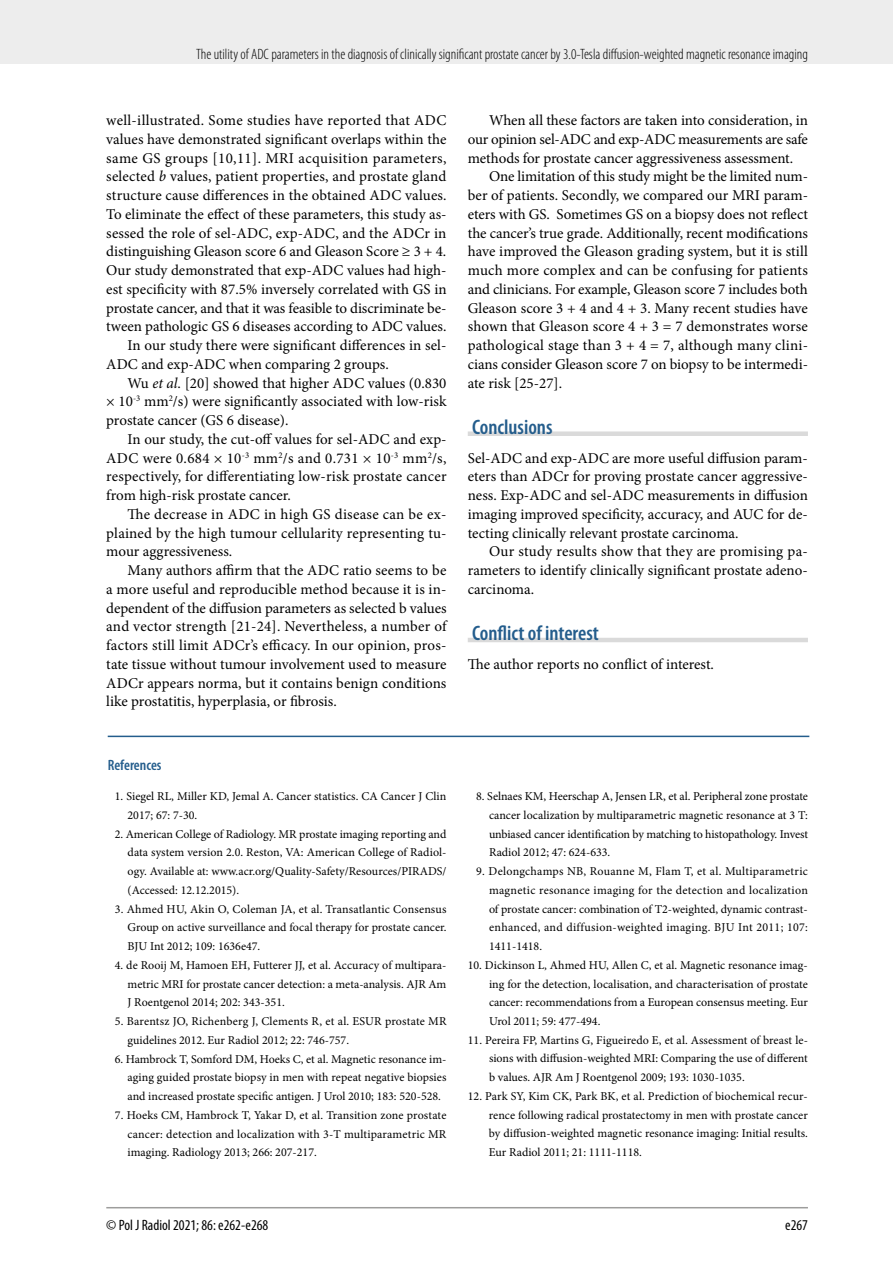
<style>
.page{position:relative;width:893px;height:1263px;background:#fff}
.page>*{position:absolute;margin:0;border:0;box-sizing:border-box;transform-origin:0 0}
.t1{font:600 condensed 21px "Myriad Pro";color:#245d8c}
.t2{font:15px/18.8px "Minion Pro";color:#000;text-align:justify}
.t3{font:300 condensed 15px "Myriad Pro";color:#000}
.t4{font:15px "Minion Pro";letter-spacing:.025em;color:#000}
.t5{font:15px "Minion Pro";letter-spacing:.02em;color:#000}
.t6{font:condensed 15px "Myriad Pro";color:#000}
.t7{font:600 condensed 15px "Myriad Pro";color:#245d8c}
.t8{font:12px/18.8px "Minion Pro";color:#000;text-align:justify}
.s1{font-style:italic}
</style>
<div class="page">
<div style="left:0;top:0;width:893px;height:64px;background:#ededed"></div>
<hr style="left:106px;top:1207px;width:702px;height:1px;background:#9d9d9c">
<div style="left:468px;top:431px;width:340px;height:5px;background:#dadada"></div>
<hr style="left:468px;top:638px;width:340px;height:4px;background:#dadada">
<hr style="left:108px;top:736px;width:701px;height:1px;background:#245d8c">
<p class="t3" style="left:196px;top:45px;width:613px">The utility of ADC parameters in the diagnosis of clinically significant prostate cancer by 3.0-Tesla diffusion-weighted magnetic resonance imaging</p>
<p class="t2" style="left:106px;top:111px;width:342px">well-illustrated. Some studies have reported that ADC</p>
<p class="t2" style="left:106px;top:130px;width:342px">values have demonstrated significant overlaps within the</p>
<p class="t4" style="left:106px;top:148px;width:342px">same GS groups [10,11]. MRI acquisition parameters,</p>
<p class="t2" style="left:106px;top:167px;width:342px">selected <span class="s1">b</span> values, patient properties, and prostate gland</p>
<p class="t2" style="left:106px;top:186px;width:342px">structure cause differences in the obtained ADC values.</p>
<p class="t2" style="left:106px;top:205px;width:342px">To eliminate the effect of these parameters, this study as-</p>
<p class="t2" style="left:106px;top:223px;width:342px">sessed the role of sel-ADC, exp-ADC, and the ADCr in</p>
<p class="t2" style="left:106px;top:242px;width:341px">distinguishing Gleason score 6 and Gleason Score ≥ 3 + 4.</p>
<p class="t2" style="left:106px;top:261px;width:342px">Our study demonstrated that exp-ADC values had high-</p>
<p class="t2" style="left:106px;top:280px;width:342px">est specificity with 87.5% inversely correlated with GS in</p>
<p class="t2" style="left:106px;top:298px;width:342px">prostate cancer, and that it was feasible to discriminate be-</p>
<p class="t2" style="left:106px;top:317px;width:342px">tween pathologic GS 6 diseases according to ADC values.</p>
<p class="t2" style="left:128px;top:336px;width:320px">In our study there were significant differences in sel-</p>
<p class="t2" style="left:106px;top:355px;width:284px">ADC and exp-ADC when comparing 2 groups.</p>
<p class="t2" style="left:128px;top:373px;width:320px">Wu <span class="s1">et al</span>. [20] showed that higher ADC values (0.830</p>
<p class="t2" style="left:106px;top:392px;width:342px">× 10<sup>-3</sup> mm<sup>2</sup>/s) were significantly associated with low-risk</p>
<p class="t2" style="left:106px;top:411px;width:184px">prostate cancer (GS 6 disease).</p>
<p class="t2" style="left:128px;top:430px;width:321px">In our study, the cut-off values for sel-ADC and exp-</p>
<p class="t5" style="left:106px;top:448px;width:342px">ADC were 0.684 × 10<sup>-3</sup> mm<sup>2</sup>/s and 0.731 × 10<sup>-3</sup> mm<sup>2</sup>/s,</p>
<p class="t2" style="left:106px;top:467px;width:342px">respectively, for differentiating low-risk prostate cancer</p>
<p class="t2" style="left:106px;top:486px;width:186px">from high-risk prostate cancer.</p>
<p class="t2" style="left:128px;top:505px;width:320px">The decrease in ADC in high GS disease can be ex-</p>
<p class="t2" style="left:106px;top:523px;width:342px">plained by the high tumour cellularity representing tu-</p>
<p class="t2" style="left:106px;top:542px;width:128px">mour aggressiveness.</p>
<p class="t2" style="left:128px;top:561px;width:320px">Many authors affirm that the ADC ratio seems to be</p>
<p class="t2" style="left:106px;top:580px;width:342px">a more useful and reproducible method because it is in-</p>
<p class="t2" style="left:106px;top:598px;width:342px">dependent of the diffusion parameters as selected b values</p>
<p class="t2" style="left:106px;top:617px;width:342px">and vector strength [21-24]. Nevertheless, a number of</p>
<p class="t2" style="left:106px;top:636px;width:342px">factors still limit ADCr’s efficacy. In our opinion, pros-</p>
<p class="t2" style="left:106px;top:655px;width:342px">tate tissue without tumour involvement used to measure</p>
<p class="t2" style="left:106px;top:673px;width:342px">ADCr appears norma, but it contains benign conditions</p>
<p class="t2" style="left:106px;top:692px;width:232px">like prostatitis, hyperplasia, or fibrosis.</p>
<p class="t7" style="left:108px;top:756px;width:55px">References</p>
<p class="t8" style="left:128px;top:787px;width:320px;text-indent:-13px">1. Siegel RL, Miller KD, Jemal A. Cancer statistics. CA Cancer J Clin<br>2017; 67: 7-30.</p>
<p class="t8" style="left:128px;top:824px;width:321px;text-indent:-13px">2. American College of Radiology. MR prostate imaging reporting and data system version 2.0. Reston, VA: American College of Radiol&shy;ogy. Available at: www.acr.org/Quality-Safety/Resources/PIRADS/ (Accessed: 12.12.2015).</p>
<p class="t8" style="left:128px;top:899px;width:321px;text-indent:-13px">3. Ahmed HU, Akin O, Coleman JA, et al. Transatlantic Consensus Group on active surveillance and focal therapy for prostate cancer.<br>BJU Int 2012; 109: 1636e47.</p>
<p class="t8" style="left:128px;top:956px;width:320px;text-indent:-13px">4. de Rooij M, Hamoen EH, Futterer JJ, et al. Accuracy of multipara&shy;metric MRI for prostate cancer detection: a meta-analysis. AJR Am J Roentgenol 2014; 202: 343-351.</p>
<p class="t8" style="left:128px;top:1012px;width:320px;text-indent:-13px">5. Barentsz JO, Richenberg J, Clements R, et al. ESUR prostate MR guidelines 2012. Eur Radiol 2012; 22: 746-757.</p>
<p class="t8" style="left:128px;top:1049px;width:320px;text-indent:-13px">6. Hambrock T, Somford DM, Hoeks C, et al. Magnetic resonance im&shy;aging guided prostate biopsy in men with repeat negative biopsies and increased prostate specific antigen. J Urol 2010; 183: 520-528.</p>
<p class="t8" style="left:128px;top:1106px;width:320px;text-indent:-13px">7. Hoeks CM, Hambrock T, Yakar D, et al. Transition zone prostate cancer: detection and localization with 3-T multiparametric MR imaging. Radiology 2013; 266: 207-217.</p>
<p class="t2" style="left:489px;top:111px;width:320px">When all these factors are taken into consideration, in</p>
<p class="t2" style="left:468px;top:130px;width:342px">our opinion sel-ADC and exp-ADC measurements are safe</p>
<p class="t2" style="left:468px;top:148px;width:327px">methods for prostate cancer aggressiveness assessment.</p>
<p class="t2" style="left:489px;top:167px;width:320px">One limitation of this study might be the limited num-</p>
<p class="t2" style="left:468px;top:186px;width:342px">ber of patients. Secondly, we compared our MRI param-</p>
<p class="t2" style="left:468px;top:205px;width:342px">eters with GS. Sometimes GS on a biopsy does not reflect</p>
<p class="t2" style="left:468px;top:223px;width:342px">the cancer’s true grade. Additionally, recent modifications</p>
<p class="t2" style="left:468px;top:242px;width:342px">have improved the Gleason grading system, but it is still</p>
<p class="t2" style="left:468px;top:261px;width:342px">much more complex and can be confusing for patients</p>
<p class="t2" style="left:468px;top:280px;width:342px">and clinicians. For example, Gleason score 7 includes both</p>
<p class="t2" style="left:468px;top:298px;width:341px">Gleason score 3 + 4 and 4 + 3. Many recent studies have</p>
<p class="t2" style="left:468px;top:317px;width:342px">shown that Gleason score 4 + 3 = 7 demonstrates worse</p>
<p class="t2" style="left:468px;top:336px;width:342px">pathological stage than 3 + 4 = 7, although many clini-</p>
<p class="t2" style="left:468px;top:355px;width:342px">cians consider Gleason score 7 on biopsy to be intermedi-</p>
<p class="t2" style="left:468px;top:373px;width:96px">ate risk [25-27].</p>
<h1 class="t1" style="left:472px;top:414px;width:82px">Conclusions</h1>
<p class="t2" style="left:468px;top:448px;width:342px">Sel-ADC and exp-ADC are more useful diffusion param&shy;eters than ADCr for proving prostate cancer aggressive&shy;ness. Exp-ADC and sel-ADC measurements in diffusion imaging improved specificity, accuracy, and AUC for de&shy;tecting clinically relevant prostate carcinoma.</p>
<p class="t2" style="left:468px;top:542px;width:342px;text-indent:21px">Our study results show that they are promising pa&shy;rameters to identify clinically significant prostate adeno&shy;carcinoma.</p>
<h1 class="t1" style="left:472px;top:620px;width:128px">Conflict of interest</h1>
<p class="t2" style="left:468px;top:655px;width:248px">The author reports no conflict of interest.</p>
<p class="t8" style="left:489px;top:787px;width:321px;text-indent:-13px">8. Selnaes KM, Heerschap A, Jensen LR, et al. Peripheral zone prostate cancer localization by multiparametric magnetic resonance at 3 T: unbiased cancer identification by matching to histopathology. Invest Radiol 2012; 47: 624-633.</p>
<p class="t8" style="left:489px;top:862px;width:320px;text-indent:-13px">9. Delongchamps NB, Rouanne M, Flam T, et al. Multiparametric magnetic resonance imaging for the detection and localization of prostate cancer: combination of T2-weighted, dynamic contrast&shy;enhanced, and diffusion-weighted imaging. BJU Int 2011; 107:<br>1411-1418.</p>
<p class="t8" style="left:489px;top:955px;width:320px;text-indent:-21px">10. Dickinson L, Ahmed HU, Allen C, et al. Magnetic resonance imag&shy;ing for the detection, localisation, and characterisation of prostate cancer: recommendations from a European consensus meeting. Eur Urol 2011; 59: 477-494.</p>
<p class="t8" style="left:489px;top:1030px;width:320px;text-indent:-21px">11. Pereira FP, Martins G, Figueiredo E, et al. Assessment of breast le&shy;sions with diffusion-weighted MRI: Comparing the use of different b values. AJR Am J Roentgenol 2009; 193: 1030-1035.</p>
<p class="t8" style="left:489px;top:1087px;width:321px;text-indent:-21px">12. Park SY, Kim CK, Park BK, et al. Prediction of biochemical recur&shy;rence following radical prostatectomy in men with prostate cancer by diffusion-weighted magnetic resonance imaging: Initial results.<br>Eur Radiol 2011; 21: 1111-1118.</p>
<p class="t6" style="left:106px;top:1216px;width:164px">© Pol J Radiol 2021; 86: e262-e268</p>
<p class="t6" style="left:785px;top:1216px;width:24px">e267</p>
</div>
